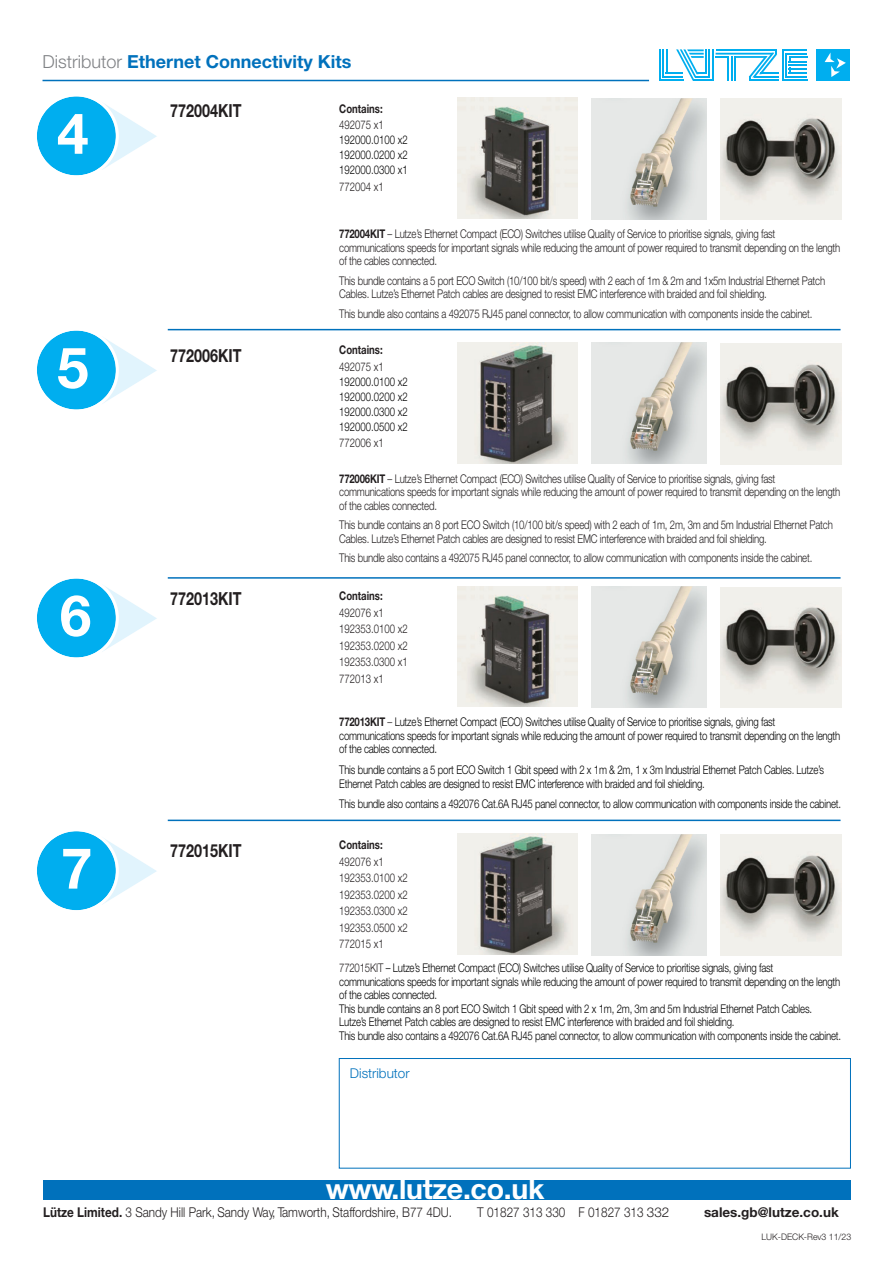
<style>
.page{position:relative;width:893px;height:1263px;background:#fff}
.page>*{position:absolute;margin:0;border:0;box-sizing:border-box;transform-origin:0 0}
.t1{font:700 56.7px "Helvetica Neue LT Pro";color:#fff}
.t2{font:700 28.5px "Helvetica Neue LT Pro";letter-spacing:-.01em;color:#fff}
.t3{font:700 18px "Helvetica Neue LT Pro";color:#231f20;scale:.8 1}
.t4{font:700 18px "Helvetica Neue LT Pro";color:#0071bc}
.t5{font:300 13.5px "Helvetica Neue LT Std";color:#231f20;scale:.87 1}
.t6{font:700 13.5px "Helvetica Neue LT Std";color:#231f20}
.t7{font:300 13.5px "Helvetica Neue LT Std";color:#0071bc}
.t8{font:300 12px "Helvetica Neue LT Std";letter-spacing:-.02em;color:#231f20;scale:.8 1}
.t9{font:300 12px "Helvetica Neue LT Std";letter-spacing:-.02em;color:#000;scale:.8 1}
.t10{font:300 12px "Helvetica Neue LT Std";color:#231f20;scale:.8 1}
.t11{font:300 12px "Helvetica Neue LT Std";color:#000;scale:.8 1}
.t12{font:700 12px "Helvetica Neue LT Std";color:#231f20;scale:.8 1}
.t13{font:300 9px "Helvetica Neue LT Std";color:#231f20}
.s1{font-family:"Helvetica Neue LT Std";font-weight:300;color:#808285}
.s2{font-weight:700}
.s3{font-weight:700;color:#231f20}
.s4{color:#231f20}
</style>
<div class="page">
<div style="left:816px;top:49px;width:33px;height:32px;background:#00aeef"></div>
<hr style="left:659px;top:49px;width:2px;height:32px;background:#00aeef">
<hr style="left:662px;top:49px;width:2px;height:29px;background:#00aeef">
<hr style="left:659px;top:79px;width:24px;height:2px;background:#00aeef">
<hr style="left:662px;top:76px;width:21px;height:2px;background:#00aeef">
<svg style="left:666px;top:49px;width:141px;height:32px"></svg>
<hr style="left:785px;top:53px;width:22px;height:2px;background:#00aeef">
<svg style="left:825px;top:52px;width:21px;height:25px"></svg>
<hr style="left:43px;top:80px;width:606px;height:1px;background:#0071bc">
<div style="left:43px;top:1180px;width:807px;height:20px;background:#0071bc"></div>
<img style="left:720px;top:343px;width:121px;height:121px">
<img style="left:457px;top:342px;width:121px;height:121px">
<svg style="left:37px;top:330px;width:120px;height:80px"></svg>
<hr style="left:168px;top:329px;width:672px;height:1px;background:#0071bc">
<img style="left:592px;top:343px;width:115px;height:120px">
<img style="left:720px;top:834px;width:121px;height:121px">
<img style="left:457px;top:833px;width:121px;height:121px">
<hr style="left:168px;top:820px;width:672px;height:1px;background:#0071bc">
<svg style="left:37px;top:831px;width:120px;height:80px"></svg>
<img style="left:592px;top:835px;width:115px;height:120px">
<img style="left:720px;top:98px;width:121px;height:121px">
<img style="left:457px;top:97px;width:121px;height:121px">
<svg style="left:37px;top:96px;width:120px;height:80px"></svg>
<img style="left:592px;top:99px;width:115px;height:120px">
<img style="left:720px;top:587px;width:121px;height:121px">
<img style="left:457px;top:586px;width:121px;height:121px">
<hr style="left:168px;top:577px;width:672px;height:2px;background:#0071bc">
<svg style="left:37px;top:578px;width:120px;height:80px"></svg>
<img style="left:592px;top:587px;width:115px;height:120px">
<div style="left:339px;top:1058px;width:512px;height:110px;border:1px solid #0071bc"></div>
<p class="t4" style="left:43px;top:55px;width:310px"><span class="s1">Distributor</span> Ethernet Connectivity Kits</p>
<p class="t1" style="left:57px;top:113px;width:33px">4</p>
<p class="t3" style="left:170px;top:104px;width:91px">772004KIT</p>
<p class="t12" style="left:339px;top:104px;width:56px">Contains:</p>
<p class="t10" style="left:339px;top:121px;width:57px">492075 x1</p>
<p class="t11" style="left:339px;top:136px;width:87px">192000.0100 x2</p>
<p class="t11" style="left:339px;top:151px;width:87px">192000.0200 x2</p>
<p class="t11" style="left:339px;top:166px;width:87px">192000.0300 x1</p>
<p class="t10" style="left:339px;top:182px;width:57px">772004 x1</p>
<p class="t8" style="left:339px;top:230px;width:547px"><span class="s2">772004KIT</span> – Lutze’s Ethernet Compact (ECO) Switches utilise Quality of Service to prioritise signals, giving fast</p>
<p class="t8" style="left:339px;top:243px;width:628px">communications speeds for important signals while reducing the amount of power required to transmit depending on the length</p>
<p class="t8" style="left:339px;top:257px;width:124px">of the cables connected.</p>
<p class="t8" style="left:339px;top:276px;width:609px">This bundle contains a 5 port ECO Switch (10/100 bit/s speed) with 2 each of 1m &amp; 2m and 1x5m Industrial Ethernet Patch</p>
<p class="t8" style="left:339px;top:290px;width:536px">Cables. Lutze’s Ethernet Patch cables are designed to resist EMC interference with braided and foil shielding.</p>
<p class="t8" style="left:339px;top:309px;width:593px">This bundle also contains a 492075 RJ45 panel connector, to allow communication with components inside the cabinet.</p>
<p class="t1" style="left:57px;top:347px;width:33px">5</p>
<p class="t3" style="left:170px;top:349px;width:91px">772006KIT</p>
<p class="t12" style="left:339px;top:346px;width:56px">Contains:</p>
<p class="t10" style="left:339px;top:362px;width:57px">492075 x1</p>
<p class="t11" style="left:339px;top:377px;width:87px">192000.0100 x2</p>
<p class="t11" style="left:339px;top:392px;width:87px">192000.0200 x2</p>
<p class="t11" style="left:339px;top:407px;width:87px">192000.0300 x2</p>
<p class="t11" style="left:339px;top:422px;width:87px">192000.0500 x2</p>
<p class="t10" style="left:339px;top:439px;width:57px">772006 x1</p>
<p class="t8" style="left:339px;top:474px;width:547px"><span class="s2">772006KIT</span> – Lutze’s Ethernet Compact (ECO) Switches utilise Quality of Service to prioritise signals, giving fast</p>
<p class="t8" style="left:339px;top:487px;width:628px">communications speeds for important signals while reducing the amount of power required to transmit depending on the length</p>
<p class="t8" style="left:339px;top:501px;width:124px">of the cables connected.</p>
<p class="t8" style="left:339px;top:520px;width:618px">This bundle contains an 8 port ECO Switch (10/100 bit/s speed) with 2 each of 1m, 2m, 3m and 5m Industrial Ethernet Patch</p>
<p class="t8" style="left:339px;top:534px;width:536px">Cables. Lutze’s Ethernet Patch cables are designed to resist EMC interference with braided and foil shielding.</p>
<p class="t8" style="left:339px;top:553px;width:593px">This bundle also contains a 492075 RJ45 panel connector, to allow communication with components inside the cabinet.</p>
<p class="t1" style="left:60px;top:595px;width:33px">6</p>
<p class="t3" style="left:170px;top:592px;width:91px">772013KIT</p>
<p class="t12" style="left:339px;top:592px;width:56px">Contains:</p>
<p class="t10" style="left:339px;top:608px;width:57px">492076 x1</p>
<p class="t10" style="left:339px;top:625px;width:87px">192353.0100 x2</p>
<p class="t10" style="left:339px;top:641px;width:87px">192353.0200 x2</p>
<p class="t10" style="left:339px;top:658px;width:87px">192353.0300 x1</p>
<p class="t10" style="left:339px;top:674px;width:57px">772013 x1</p>
<p class="t9" style="left:339px;top:717px;width:547px"><span class="s3">772013KIT</span> <span class="s4">–</span> Lutze’s Ethernet Compact (ECO) Switches utilise Quality of Service to prioritise signals, giving fast</p>
<p class="t9" style="left:339px;top:731px;width:628px">communications speeds for important signals while reducing the amount of power required to transmit depending on the length</p>
<p class="t9" style="left:339px;top:744px;width:124px">of the cables connected.</p>
<p class="t9" style="left:339px;top:765px;width:607px">This bundle contains a 5 port ECO Switch 1 Gbit speed with 2 x 1m &amp; 2m, 1 x 3m Industrial Ethernet Patch Cables. Lutze’s</p>
<p class="t9" style="left:339px;top:779px;width:459px">Ethernet Patch cables are designed to resist EMC interference with braided and foil shielding.</p>
<p class="t9" style="left:339px;top:800px;width:629px">This bundle also contains a 492076 Cat.6A RJ45 panel connector, to allow communication with components inside the cabinet.</p>
<p class="t1" style="left:61px;top:848px;width:33px">7</p>
<p class="t3" style="left:170px;top:844px;width:91px">772015KIT</p>
<p class="t12" style="left:339px;top:840px;width:56px">Contains:</p>
<p class="t10" style="left:339px;top:857px;width:57px">492076 x1</p>
<p class="t10" style="left:339px;top:873px;width:87px">192353.0100 x2</p>
<p class="t10" style="left:339px;top:890px;width:87px">192353.0200 x2</p>
<p class="t10" style="left:339px;top:906px;width:87px">192353.0300 x2</p>
<p class="t10" style="left:339px;top:923px;width:87px">192353.0500 x2</p>
<p class="t10" style="left:339px;top:939px;width:57px">772015 x1</p>
<p class="t9" style="left:339px;top:964px;width:544px"><span class="s4">772015KIT</span> – Lutze’s Ethernet Compact (ECO) Switches utilise Quality of Service to prioritise signals, giving fast</p>
<p class="t9" style="left:339px;top:977px;width:628px">communications speeds for important signals while reducing the amount of power required to transmit depending on the length</p>
<p class="t9" style="left:339px;top:991px;width:124px">of the cables connected.</p>
<p class="t9" style="left:339px;top:1004px;width:593px">This bundle contains an 8 port ECO Switch 1 Gbit speed with 2 x 1m, 2m, 3m and 5m Industrial Ethernet Patch Cables.</p>
<p class="t9" style="left:339px;top:1018px;width:496px">Lutze’s Ethernet Patch cables are designed to resist EMC interference with braided and foil shielding.</p>
<p class="t9" style="left:339px;top:1031px;width:629px">This bundle also contains a 492076 Cat.6A RJ45 panel connector, to allow communication with components inside the cabinet.</p>
<p class="t7" style="left:350px;top:1068px;width:61px">Distributor</p>
<p class="t2" style="left:326px;top:1179px;width:220px">www.lutze.co.uk</p>
<p class="t5" style="left:43px;top:1207px;width:472px"><span class="s2">Lütze Limited.</span> 3 Sandy Hill Park, Sandy Way, Tamworth, Staffordshire, B77 4DU.</p>
<p class="t5" style="left:477px;top:1207px;width:222px">T 01827 313 330 F 01827 313 332</p>
<p class="t6" style="left:704px;top:1207px;width:136px">sales.gb@lutze.co.uk</p>
<p class="t13" style="left:761px;top:1234px;width:91px">LUK-DECK-Rev3 11/23</p>
</div>
